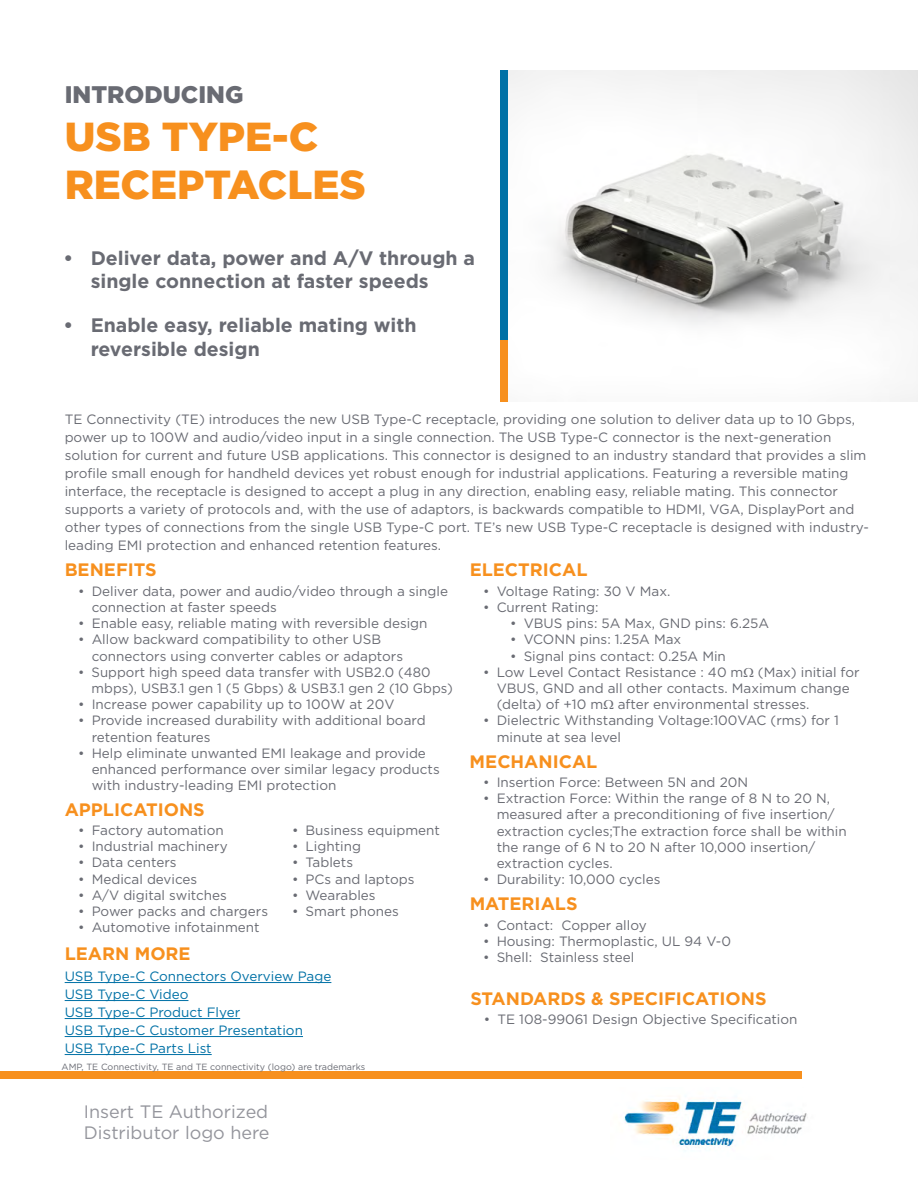
<style>
.page{position:relative;width:918px;height:1188px;background:#fff}
.page>*{position:absolute;margin:0;border:0;box-sizing:border-box;transform-origin:0 0}
.t1{font:900 40.5px/48px "Gotham";color:#f7901e}
.t2{font:900 24px "Gotham";color:#696b73}
.t3{font:700 19.5px/23.4px "Gotham";color:#696b73}
.t4{font:700 18px "Gotham";color:#f7901e}
.t5{font:18px/21.6px "Gotham";color:#94959c}
.t6{font:13.5px/16.2px "Gotham";color:#696b73}
.t7{font:13.5px/18px "Gotham";color:#0071a6}
.t8{font:9px "Gotham";color:#696b73}
</style>
<div class="page">
<img style="left:508px;top:71px;width:410px;height:330px">
<div style="left:500px;top:71px;width:8px;height:269px;background:#0071a6"></div>
<div style="left:500px;top:340px;width:8px;height:62px;background:#f7901e"></div>
<div style="left:0;top:1071px;width:801px;height:8px;background:#f7901e"></div>
<hr style="left:65px;top:982px;width:266px;height:1px;background:#0071a6">
<hr style="left:65px;top:1000px;width:123px;height:1px;background:#0071a6">
<hr style="left:65px;top:1018px;width:175px;height:1px;background:#0071a6">
<hr style="left:65px;top:1036px;width:238px;height:1px;background:#0071a6">
<hr style="left:65px;top:1054px;width:147px;height:1px;background:#0071a6">
<img style="left:624px;top:1096px;width:184px;height:55px">
<h2 class="t2" style="left:65px;top:78px;width:180px">INTRODUCING</h2>
<h1 class="t1" style="left:65px;top:112px;width:303px">USB TYPE-C<br>RECEPTACLES</h1>
<h3 class="t3" style="left:91px;top:246px;width:386px;text-indent:-27px">• Deliver data, power and A/V through a single connection at faster speeds</h3>
<h3 class="t3" style="left:91px;top:313px;width:328px;text-indent:-27px">• Enable easy, reliable mating with reversible design</h3>
<p class="t6" style="left:65px;top:410px;width:806px;line-height:18px">TE Connectivity (TE) introduces the new USB Type-C receptacle, providing one solution to deliver data up to 10 Gbps, power up to 100W and audio/video input in a single connection. The USB Type-C connector is the next-generation solution for current and future USB applications. This connector is designed to an industry standard that provides a slim profile small enough for handheld devices yet robust enough for industrial applications. Featuring a reversible mating interface, the receptacle is designed to accept a plug in any direction, enabling easy, reliable mating. This connector supports a variety of protocols and, with the use of adaptors, is backwards compatible to HDMI, VGA, DisplayPort and other types of connections from the single USB Type-C port. TE’s new USB Type-C receptacle is designed with industry&shy;leading EMI protection and enhanced retention features.</p>
<h3 class="t4" style="left:65px;top:558px;width:94px">BENEFITS</h3>
<p class="t6" style="left:92px;top:583px;width:358px;text-indent:-14px">• Deliver data, power and audio/video through a single connection at faster speeds</p>
<p class="t6" style="left:78px;top:615px;width:351px">• Enable easy, reliable mating with reversible design</p>
<p class="t6" style="left:92px;top:631px;width:313px;text-indent:-14px">• Allow backward compatibility to other USB connectors using converter cables or adaptors</p>
<p class="t6" style="left:92px;top:664px;width:363px;text-indent:-13px">• Support high speed data transfer with USB2.0 (480 mbps), USB3.1 gen 1 (5 Gbps) &amp; USB3.1 gen 2 (10 Gbps)</p>
<p class="t6" style="left:78px;top:696px;width:318px">• Increase power capability up to 100W at 20V</p>
<p class="t6" style="left:92px;top:712px;width:335px;text-indent:-14px">• Provide increased durability with additional board retention features</p>
<p class="t6" style="left:92px;top:745px;width:350px;text-indent:-14px">• Help eliminate unwanted EMI leakage and provide enhanced performance over similar legacy products with industry-leading EMI protection</p>
<h3 class="t4" style="left:470px;top:558px;width:119px">ELECTRICAL</h3>
<p class="t6" style="left:483px;top:583px;width:189px">• Voltage Rating: 30 V Max.</p>
<p class="t6" style="left:483px;top:599px;width:117px">• Current Rating:</p>
<p class="t6" style="left:510px;top:615px;width:260px">• VBUS pins: 5A Max, GND pins: 6.25A</p>
<p class="t6" style="left:510px;top:631px;width:173px">• VCONN pins: 1.25A Max</p>
<p class="t6" style="left:510px;top:647px;width:217px">• Signal pins contact: 0.25A Min</p>
<p class="t6" style="left:497px;top:664px;width:364px;text-indent:-14px">• Low Level Contact Resistance : 40 m (Max) initial for<br>VBUS, GND and all other contacts. Maximum change (delta) of +10 m after environmental stresses.</p>
<p class="t6" style="left:497px;top:712px;width:344px;text-indent:-14px">• Dielectric Withstanding Voltage:100VAC (rms) for 1 minute at sea level</p>
<h3 class="t4" style="left:470px;top:749px;width:129px">MECHANICAL</h3>
<p class="t6" style="left:483px;top:774px;width:266px">• Insertion Force: Between 5N and 20N</p>
<p class="t6" style="left:497px;top:790px;width:352px;text-indent:-14px">• Extraction Force: Within the range of 8 N to 20 N, measured after a preconditioning of five insertion/ extraction cycles;The extraction force shall be within the range of 6 N to 20 N after 10,000 insertion/ extraction cycles.</p>
<p class="t6" style="left:483px;top:871px;width:179px">• Durability: 10,000 cycles</p>
<h3 class="t4" style="left:65px;top:797px;width:142px">APPLICATIONS</h3>
<p class="t6" style="left:78px;top:822px;width:147px">• Factory automation</p>
<p class="t6" style="left:78px;top:838px;width:151px">• Industrial machinery</p>
<p class="t6" style="left:78px;top:854px;width:100px">• Data centers</p>
<p class="t6" style="left:78px;top:871px;width:121px">• Medical devices</p>
<p class="t6" style="left:78px;top:887px;width:150px">• A/V digital switches</p>
<p class="t6" style="left:78px;top:903px;width:191px">• Power packs and chargers</p>
<p class="t6" style="left:78px;top:919px;width:183px">• Automotive infotainment</p>
<p class="t6" style="left:292px;top:822px;width:149px">• Business equipment</p>
<p class="t6" style="left:292px;top:838px;width:70px">• Lighting</p>
<p class="t6" style="left:292px;top:854px;width:63px">• Tablets</p>
<p class="t6" style="left:292px;top:870px;width:124px">• PCs and laptops</p>
<p class="t6" style="left:292px;top:887px;width:85px">• Wearables</p>
<p class="t6" style="left:292px;top:903px;width:108px">• Smart phones</p>
<h3 class="t4" style="left:470px;top:892px;width:109px">MATERIALS</h3>
<p class="t6" style="left:483px;top:917px;width:165px">• Contact: Copper alloy</p>
<p class="t6" style="left:483px;top:933px;width:249px">• Housing: Thermoplastic, UL 94 V-0</p>
<h3 class="t4" style="left:65px;top:941px;width:128px">LEARN MORE</h3>
<p class="t6" style="left:483px;top:949px;width:153px">• Shell: Stainless steel</p>
<p class="t7" style="left:65px;top:967px;width:268px">USB Type-C Connectors Overview Page<br>USB Type-C Video<br>USB Type-C Product Flyer<br>USB Type-C Customer Presentation<br>USB Type-C Parts List</p>
<h3 class="t4" style="left:470px;top:987px;width:298px">STANDARDS &amp; SPECIFICATIONS</h3>
<p class="t6" style="left:484px;top:1011px;width:315px">• TE 108-99061 Design Objective Specification</p>
<p class="t8" style="left:62px;top:1061px;width:305px">AMP, TE Connectivity, TE and TE connectivity (logo) are trademarks</p>
<h3 class="t5" style="left:84px;top:1100px;width:187px">Insert TE Authorized<br>Distributor logo here</h3>
</div>
